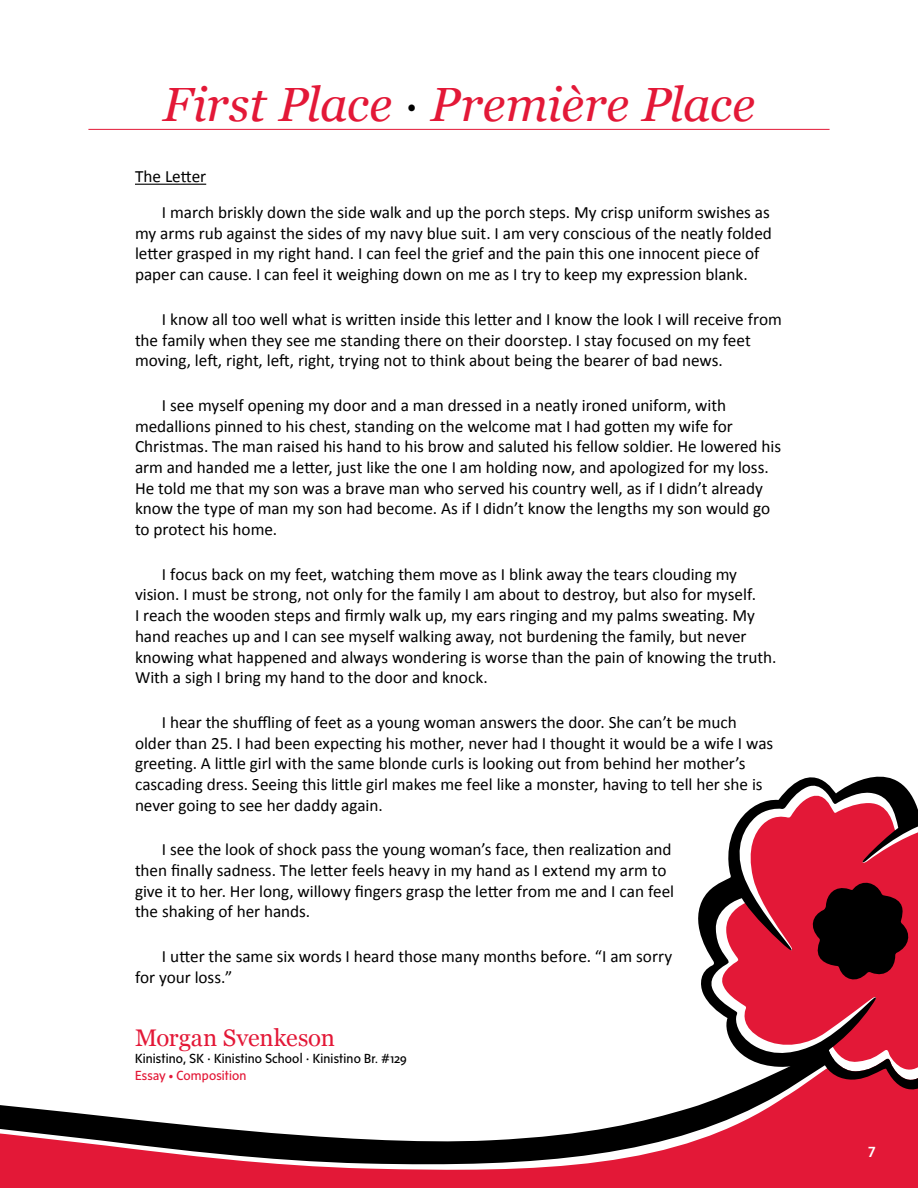
<style>
.page{position:relative;width:918px;height:1188px;background:#fff}
.page>*{position:absolute;margin:0;border:0;box-sizing:border-box;transform-origin:0 0}
.t1{font:italic 48px "Georgia";letter-spacing:-.005em;color:#e31837}
.t2{font:24px "Georgia";letter-spacing:-.01em;color:#e31837}
.t3{font:17.25px/20.7px "Calibri";letter-spacing:-.005em;color:#000}
.t4{font:500 15px "Sense";color:#fff}
.t5{font:13.5px/16.5px "Sense";letter-spacing:.01em;color:#000}
.s1{color:#000}
.s2{font-family:"Georgia"}
.s3{color:#e31837}
</style>
<div class="page">
<div style="left:0;top:1099px;width:918px;height:89px;background:#e31837"></div>
<div style="left:0;top:1168px;width:851px;height:5px;background:#e31837"></div>
<svg style="left:0;top:1099px;width:854px;height:69px"></svg>
<svg style="left:698px;top:776px;width:220px;height:323px;fill:#e31837"></svg>
<svg style="left:808px;top:878px;width:105px;height:106px;background:#5b0916"></svg>
<hr style="left:135px;top:184px;width:71px;height:1px;background:#000">
<svg style="left:160px;top:128px;width:109px;height:1px"></svg>
<hr style="left:88px;top:129px;width:742px;height:1px;background:#e31837">
<h1 class="t1" style="left:163px;top:77px;width:594px">First Place <span class="s1">·</span> Première Place</h1>
<p class="t3" style="left:162px;top:159px;width:609px;line-height:35.8px;text-indent:-27px">The Letter<br>I march briskly down the side walk and up the porch steps. My crisp uniform swishes as</p>
<p class="t3" style="left:135px;top:223px;width:638px">my arms rub against the sides of my navy blue suit. I am very conscious of the neatly folded letter grasped in my right hand. I can feel the grief and the pain this one innocent piece of paper can cause. I can feel it weighing down on me as I try to keep my expression blank.</p>
<p class="t3" style="left:135px;top:309px;width:648px;text-indent:27px">I know all too well what is written inside this letter and I know the look I will receive from the family when they see me standing there on their doorstep. I stay focused on my feet moving, left, right, left, right, trying not to think about being the bearer of bad news.</p>
<p class="t3" style="left:135px;top:395px;width:648px;text-indent:27px">I see myself opening my door and a man dressed in a neatly ironed uniform, with medallions pinned to his chest, standing on the welcome mat I had gotten my wife for Christmas. The man raised his hand to his brow and saluted his fellow soldier. He lowered his arm and handed me a letter, just like the one I am holding now, and apologized for my loss.<br>He told me that my son was a brave man who served his country well, as if I didn’t already know the type of man my son had become. As if I didn’t know the lengths my son would go to protect his home.</p>
<p class="t3" style="left:135px;top:564px;width:643px;text-indent:27px">I focus back on my feet, watching them move as I blink away the tears clouding my vision. I must be strong, not only for the family I am about to destroy, but also for myself.<br>I reach the wooden steps and firmly walk up, my ears ringing and my palms sweating. My hand reaches up and I can see myself walking away, not burdening the family, but never knowing what happened and always wondering is worse than the pain of knowing the truth.<br>With a sigh I bring my hand to the door and knock.</p>
<p class="t3" style="left:135px;top:712px;width:640px;text-indent:27px">I hear the shuffling of feet as a young woman answers the door. She can’t be much older than 25. I had been expecting his mother, never had I thought it would be a wife I was greeting. A little girl with the same blonde curls is looking out from behind her mother’s cascading dress. Seeing this little girl makes me feel like a monster, having to tell her she is never going to see her daddy again.</p>
<p class="t3" style="left:135px;top:839px;width:541px;text-indent:27px">I see the look of shock pass the young woman’s face, then realization and then finally sadness. The letter feels heavy in my hand as I extend my arm to give it to her. Her long, willowy fingers grasp the letter from me and I can feel the shaking of her hands.</p>
<p class="t3" style="left:135px;top:946px;width:539px;text-indent:27px">I utter the same six words I heard those many months before. “I am sorry for your loss.”</p>
<h2 class="t2" style="left:135px;top:1023px;width:201px">Morgan Svenkeson</h2>
<p class="t5" style="left:135px;top:1050px;width:273px">Kinistino, SK <span class="s2">·</span> Kinistino School <span class="s2">·</span> Kinistino Br. #129<br><span class="s3">Essay • Composition</span></p>
<p class="t4" style="left:868px;top:1143px;width:9px">7</p>
</div>
